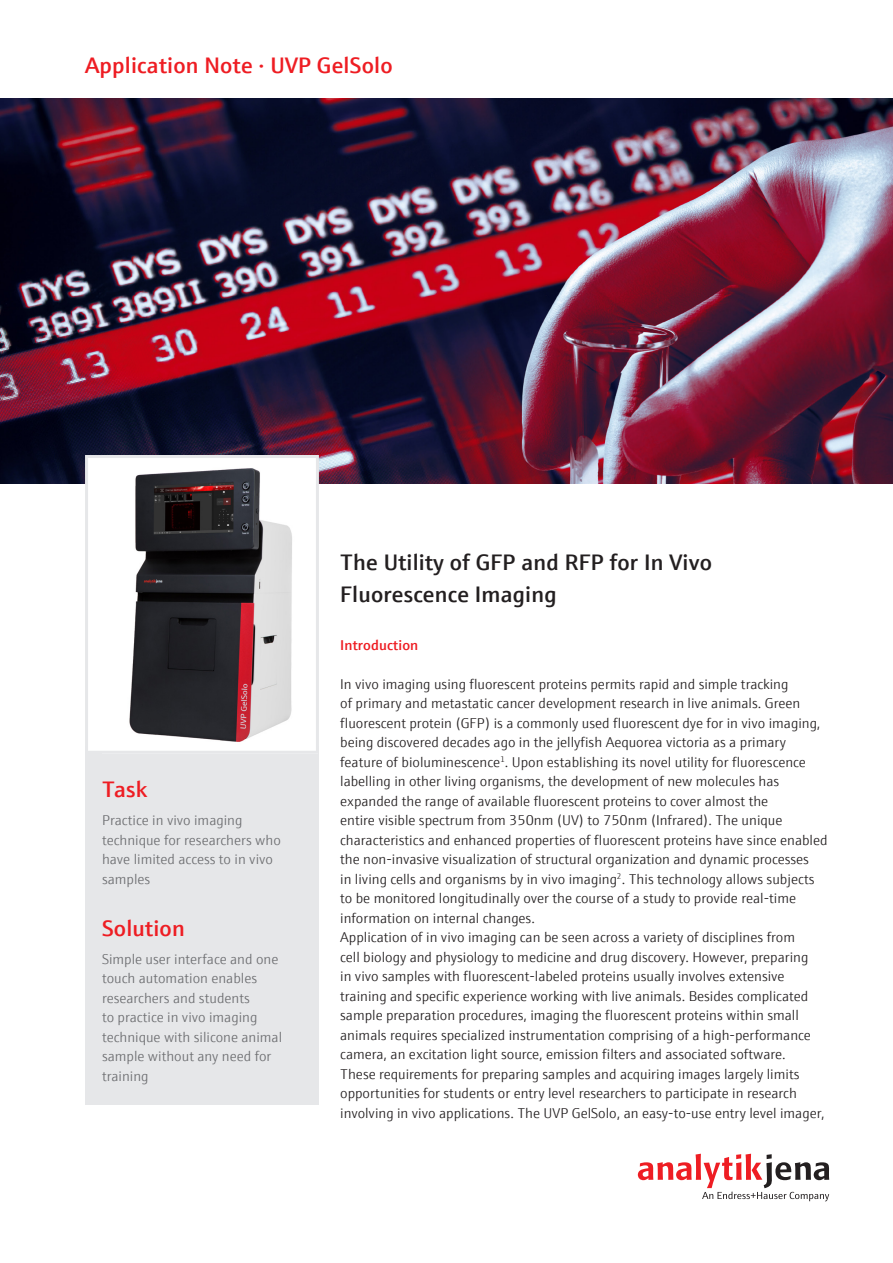
<style>
.page{position:relative;width:893px;height:1263px;background:#fff}
.page>*{position:absolute;margin:0;border:0;box-sizing:border-box;transform-origin:0 0}
.H_1_schwarz{font:600 22.5px/32.4px "E+H Sans";letter-spacing:.01em;color:#231f20}
.H_1_rot{font:600 22.5px "E+H Sans";letter-spacing:.01em;color:#ee1d23}
.Fließtext{font:300 14.25px/19.5px "E+H Sans";color:#231f20}
.Box_grau{font:300 14.25px/19.5px "E+H Sans";color:#6c6d70}
.Subline_rot{font:600 14.25px "E+H Sans";letter-spacing:.01em;color:#ee1d23}
</style>
<div class="page">
<div style="left:85px;top:746px;width:234px;height:359px;background:#e6e7e9"></div>
<svg style="left:638px;top:1154px;width:191px;height:47px"></svg>
<img style="left:0;top:99px;width:893px;height:385px">
<div style="left:87px;top:456px;width:230px;height:296px;background:#fff"></div>
<img style="left:129px;top:468px;width:163px;height:274px">
<div style="left:85px;top:455px;width:234px;height:299px;border:3px solid #e6e7e9"></div>
<p class="H_1_rot" style="left:85px;top:48px;width:309px">Application Note · UVP GelSolo</p>
<p class="H_1_rot" style="left:102px;top:772px;width:46px">Task</p>
<p class="Box_grau" style="left:102px;top:810px;width:180px">Practice in vivo imaging technique for researchers who have limited access to in vivo samples</p>
<p class="H_1_rot" style="left:102px;top:911px;width:84px">Solution</p>
<p class="Box_grau" style="left:102px;top:948px;width:182px">Simple user interface and one touch automation enables researchers and students<br>to practice in vivo imaging technique with silicone animal sample without any need for training</p>
<p class="H_1_schwarz" style="left:340px;top:544px;width:373px">The Utility of GFP and RFP for In Vivo<br>Fluorescence Imaging</p>
<p class="Subline_rot" style="left:340px;top:634px;width:80px">Introduction</p>
<p class="Fließtext" style="left:340px;top:673px;width:489px">In vivo imaging using fluorescent proteins permits rapid and simple tracking<br>of primary and metastatic cancer development research in live animals. Green fluorescent protein (GFP) is a commonly used fluorescent dye for in vivo imaging, being discovered decades ago in the jellyfish Aequorea victoria as a primary feature of bioluminescence<sup>1</sup>. Upon establishing its novel utility for fluorescence labelling in other living organisms, the development of new molecules has expanded the range of available fluorescent proteins to cover almost the<br>entire visible spectrum from 350nm (UV) to 750nm (Infrared). The unique characteristics and enhanced properties of fluorescent proteins have since enabled the non-invasive visualization of structural organization and dynamic processes<br>in living cells and organisms by in vivo imaging<sup>2</sup>. This technology allows subjects to be monitored longitudinally over the course of a study to provide real-time information on internal changes.</p>
<p class="Fließtext" style="left:340px;top:926px;width:486px">Application of in vivo imaging can be seen across a variety of disciplines from<br>cell biology and physiology to medicine and drug discovery. However, preparing<br>in vivo samples with fluorescent-labeled proteins usually involves extensive training and specific experience working with live animals. Besides complicated sample preparation procedures, imaging the fluorescent proteins within small animals requires specialized instrumentation comprising of a high-performance camera, an excitation light source, emission filters and associated software.<br>These requirements for preparing samples and acquiring images largely limits opportunities for students or entry level researchers to participate in research involving in vivo applications. The UVP GelSolo, an easy-to-use entry level imager,</p>
</div>
